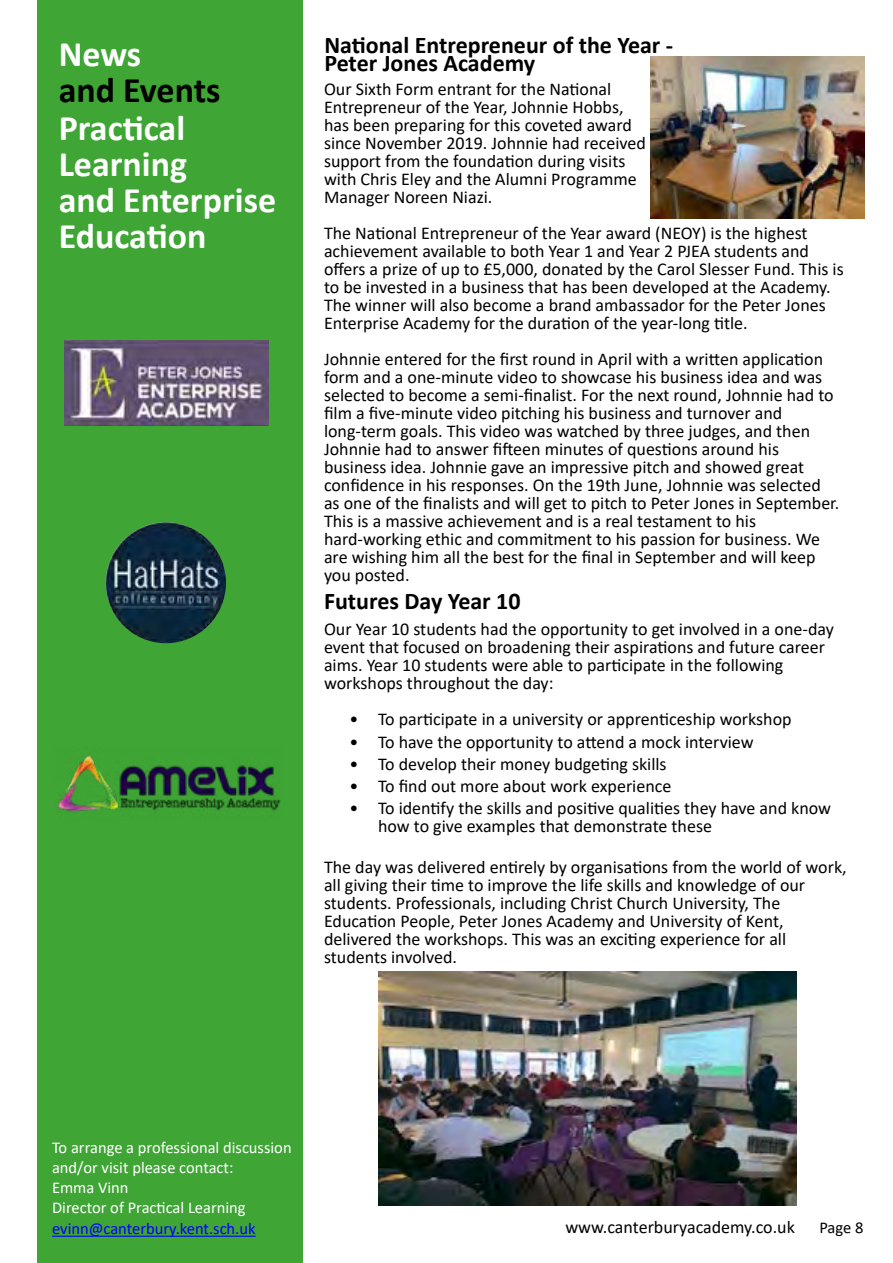
<style>
.page{position:relative;width:893px;height:1263px;background:#fff}
.page>*{position:absolute;margin:0;border:0;box-sizing:border-box;transform-origin:0 0}
.t1{font:700 36px/36px "Calibri";color:#fff}
.t2{font:700 36px "Calibri";color:#000}
.t3{font:700 24px/18px "Calibri";color:#000}
.t4{font:18px/18px "Calibri";color:#000}
.t5{font:16.5px/19.8px "Calibri";color:#fff}
.t6{font:16.5px "Calibri";color:#00f}
.t7{font:16.5px "Calibri";color:#000}
</style>
<div class="page">
<div style="left:37px;top:0;width:265px;height:1263px;background:#3fa535"></div>
<hr style="left:52px;top:1236px;width:204px;height:1px;background:#00f">
<img style="left:64px;top:340px;width:204px;height:86px">
<img style="left:650px;top:57px;width:215px;height:162px">
<img style="left:378px;top:971px;width:418px;height:234px">
<img style="left:106px;top:522px;width:120px;height:121px;border-radius:60px">
<img style="left:58px;top:755px;width:223px;height:58px">
<h1 class="t1" style="left:59px;top:36px;width:84px">News</h1>
<h1 class="t2" style="left:59px;top:65px;width:163px">and Events</h1>
<h1 class="t1" style="left:59px;top:110px;width:219px">Practical<br>Learning<br>and Enterprise<br>Education</h1>
<h2 class="t3" style="left:324px;top:36px;width:350px">National Entrepreneur of the Year -<br>Peter Jones Academy</h2>
<p class="t4" style="left:324px;top:79px;width:323px">Our Sixth Form entrant for the National Entrepreneur of the Year, Johnnie Hobbs, has been preparing for this coveted award since November 2019. Johnnie had received support from the foundation during visits with Chris Eley and the Alumni Programme Manager Noreen Niazi.</p>
<p class="t4" style="left:324px;top:223px;width:521px">The National Entrepreneur of the Year award (NEOY) is the highest achievement available to both Year 1 and Year 2 PJEA students and offers a prize of up to £5,000, donated by the Carol Slesser Fund. This is to be invested in a business that has been developed at the Academy.<br>The winner will also become a brand ambassador for the Peter Jones Enterprise Academy for the duration of the year-long title.</p>
<p class="t4" style="left:324px;top:349px;width:517px">Johnnie entered for the first round in April with a written application form and a one-minute video to showcase his business idea and was selected to become a semi-finalist. For the next round, Johnnie had to film a five-minute video pitching his business and turnover and long-term goals. This video was watched by three judges, and then Johnnie had to answer fifteen minutes of questions around his business idea. Johnnie gave an impressive pitch and showed great confidence in his responses. On the 19th June, Johnnie was selected as one of the finalists and will get to pitch to Peter Jones in September.<br>This is a massive achievement and is a real testament to his hard-working ethic and commitment to his passion for business. We are wishing him all the best for the final in September and will keep you posted.</p>
<h2 class="t3" style="left:324px;top:592px;width:198px">Futures Day Year 10</h2>
<p class="t4" style="left:324px;top:620px;width:511px">Our Year 10 students had the opportunity to get involved in a one-day event that focused on broadening their aspirations and future career aims. Year 10 students were able to participate in the following workshops throughout the day:</p>
<p class="t4" style="left:350px;top:710px;width:444px">• To participate in a university or apprenticeship workshop</p>
<p class="t4" style="left:350px;top:732px;width:406px">• To have the opportunity to attend a mock interview</p>
<p class="t4" style="left:350px;top:754px;width:319px">• To develop their money budgeting skills</p>
<p class="t4" style="left:350px;top:777px;width:323px">• To find out more about work experience</p>
<p class="t4" style="left:378px;top:799px;width:455px;text-indent:-28px">• To identify the skills and positive qualities they have and know how to give examples that demonstrate these</p>
<p class="t4" style="left:324px;top:857px;width:524px">The day was delivered entirely by organisations from the world of work, all giving their time to improve the life skills and knowledge of our students. Professionals, including Christ Church University, The Education People, Peter Jones Academy and University of Kent, delivered the workshops. This was an exciting experience for all students involved.</p>
<p class="t5" style="left:52px;top:1137px;width:241px">To arrange a professional discussion and/or visit please contact:<br>Emma Vinn<br>Director of Practical Learning</p>
<p class="t6" style="left:52px;top:1217px;width:205px">evinn@canterbury.kent.sch.uk</p>
<p class="t4" style="left:565px;top:1218px;width:231px">www.canterburyacademy.co.uk</p>
<p class="t7" style="left:819px;top:1216px;width:46px">Page 8</p>
</div>
